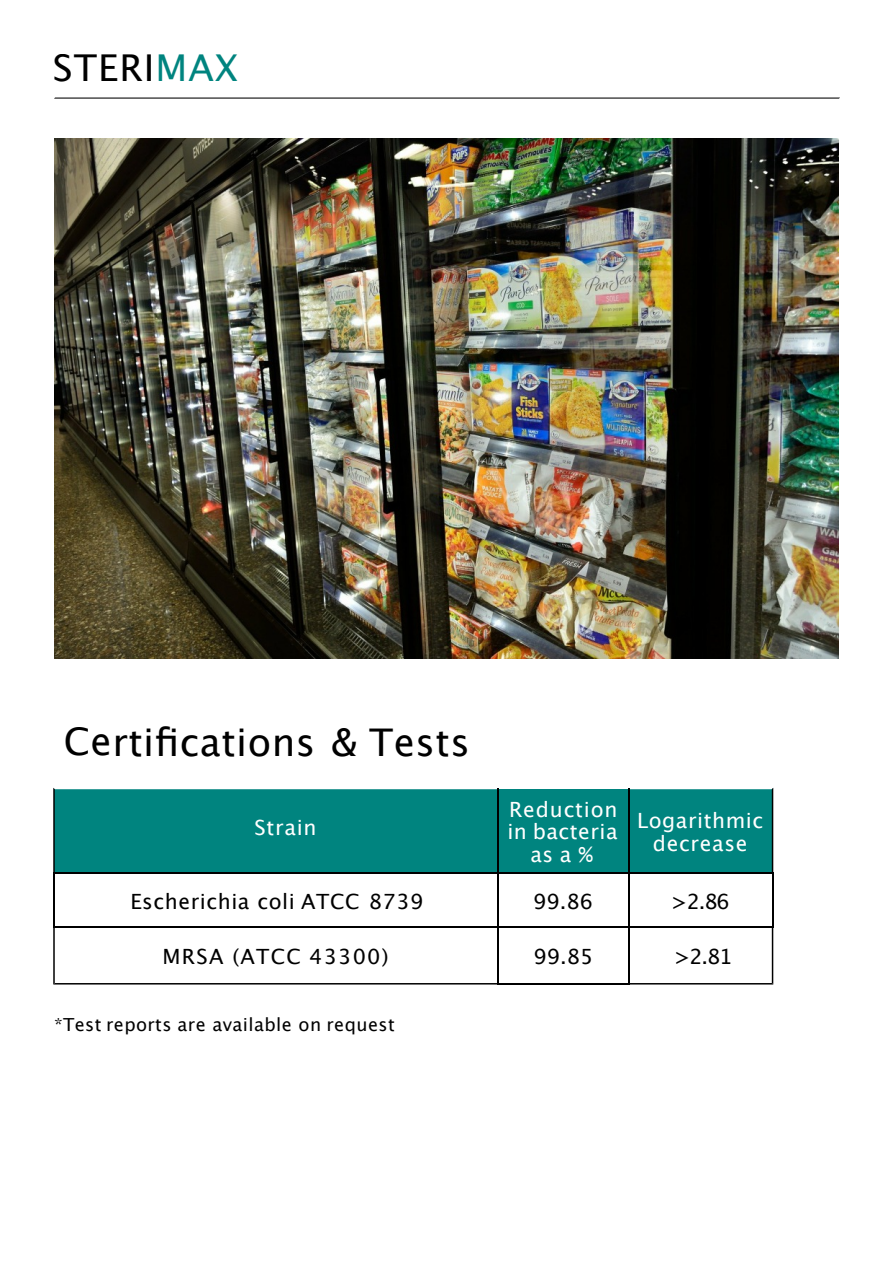
<style>
.page{position:relative;width:893px;height:1263px;background:#fff}
.page>*{position:absolute;margin:0;border:0;box-sizing:border-box;transform-origin:0 0}
.t1{font:38.1px "Lucida Grande";letter-spacing:.01em;color:#000}
.t2{font:37.05px "Lucida Grande";letter-spacing:.03em;color:#000}
.t3{font:21px/22.8px "Lucida Grande";letter-spacing:.03em;color:#fff;text-align:center}
.t4{font:21px "Lucida Grande";letter-spacing:.025em;color:#000}
.t5{font:21px "Lucida Grande";letter-spacing:.06em;color:#000}
.t6{font:18px "Lucida Grande";letter-spacing:.025em;color:#000}
.s1{color:#00847f}
</style>
<div class="page">
<svg style="left:54px;top:98px;width:786px;height:1px"></svg>
<img style="left:54px;top:139px;width:785px;height:519px">
<div style="left:498px;top:788px;width:131px;height:85px;background:#00847f"></div>
<hr style="left:497px;top:788px;width:133px;height:1px;background:#fff">
<hr style="left:497px;top:872px;width:133px;height:2px;background:#000">
<hr style="left:497px;top:926px;width:133px;height:2px;background:#000">
<hr style="left:497px;top:983px;width:133px;height:1px;background:#000">
<div style="left:53px;top:788px;width:444px;height:86px;background:#00847f"></div>
<hr style="left:53px;top:872px;width:2px;height:56px;background:#000">
<svg style="left:53px;top:926px;width:444px;height:58px"></svg>
<hr style="left:497px;top:788px;width:2px;height:86px;background:#000">
<hr style="left:497px;top:872px;width:2px;height:56px;background:#000">
<hr style="left:497px;top:926px;width:2px;height:58px;background:#000">
<hr style="left:628px;top:872px;width:2px;height:56px;background:#000">
<svg style="left:628px;top:788px;width:145px;height:86px"></svg>
<hr style="left:772px;top:872px;width:1px;height:56px;background:#000">
<svg style="left:628px;top:926px;width:145px;height:58px"></svg>
<h2 class="t2" style="left:53px;top:52px;width:187px">STERI<span class="s1">MAX</span></h2>
<h1 class="t1" style="left:64px;top:726px;width:408px">Certifications &amp; Tests</h1>
<p class="t3" style="left:255px;top:818px;width:64px">Strain</p>
<p class="t3" style="left:507px;top:799px;width:112px">Reduction in bacteria asa%</p>
<p class="t3" style="left:637px;top:810px;width:128px">Logarithmic decrease</p>
<p class="t4" style="left:130px;top:892px;width:295px">Escherichia coli ATCC 8739</p>
<p class="t4" style="left:533px;top:892px;width:61px">99.86</p>
<p class="t4" style="left:671px;top:892px;width:60px">&gt;2.86</p>
<p class="t5" style="left:163px;top:948px;width:227px">MRSA (ATCC 43300)</p>
<p class="t4" style="left:534px;top:948px;width:61px">99.85</p>
<p class="t4" style="left:674px;top:948px;width:60px">&gt;2.81</p>
<p class="t6" style="left:54px;top:1017px;width:342px">*Test reports are available on request</p>
</div>
